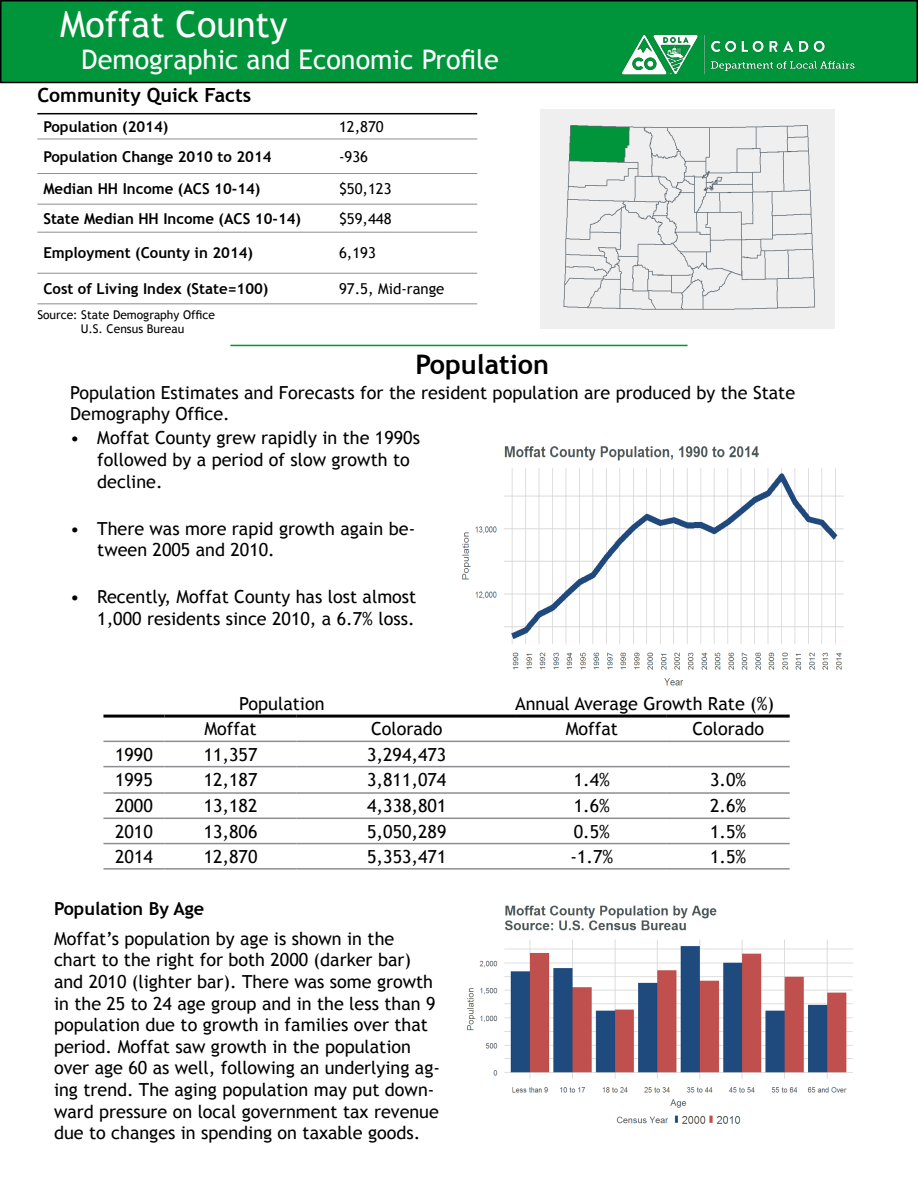
<style>
.page{position:relative;width:918px;height:1188px;background:#fff}
.page>*{position:absolute;margin:0;border:0;box-sizing:border-box;transform-origin:0 0}
.t1{font:36px "Trebuchet MS";color:#fff}
.t2{font:27px "Trebuchet MS";color:#fff}
.t3{font:700 27px "Trebuchet MS";color:#000}
.t4{font:700 19.5px "Trebuchet MS";color:#000}
.t5{font:18px/21.6px "Trebuchet MS";color:#000}
.t6{font:700 18px "Trebuchet MS";color:#000}
.t7{font:700 15px "Trebuchet MS";color:#000}
.t8{font:15px "Trebuchet MS";color:#000}
.t9{font:12px/14.4px "Trebuchet MS";color:#000}
</style>
<div class="page">
<div style="left:1px;top:1px;width:916px;height:81px;background:#00953a"></div>
<div style="left:0;top:0;width:918px;height:83px;border:2px solid #000"></div>
<img style="left:622px;top:34px;width:233px;height:41px">
<hr style="left:37px;top:113px;width:296px;height:1px;background:#000">
<hr style="left:333px;top:113px;width:144px;height:1px;background:#000">
<hr style="left:37px;top:139px;width:296px;height:1px;background:#8b8e90">
<hr style="left:333px;top:139px;width:144px;height:1px;background:#8b8e90">
<hr style="left:37px;top:173px;width:296px;height:1px;background:#8b8e90">
<hr style="left:37px;top:204px;width:296px;height:1px;background:#8b8e90">
<hr style="left:37px;top:232px;width:296px;height:1px;background:#8b8e90">
<hr style="left:37px;top:273px;width:296px;height:1px;background:#8b8e90">
<hr style="left:37px;top:303px;width:296px;height:1px;background:#8b8e90">
<hr style="left:333px;top:173px;width:144px;height:1px;background:#8b8e90">
<hr style="left:333px;top:204px;width:144px;height:1px;background:#8b8e90">
<hr style="left:333px;top:232px;width:144px;height:1px;background:#8b8e90">
<hr style="left:333px;top:273px;width:144px;height:1px;background:#8b8e90">
<hr style="left:333px;top:303px;width:144px;height:1px;background:#8b8e90">
<hr style="left:230px;top:345px;width:458px;height:1px;background:#00953a">
<img style="left:462px;top:446px;width:382px;height:240px">
<hr style="left:103px;top:715px;width:61px;height:3px;background:#000">
<hr style="left:164px;top:715px;width:133px;height:3px;background:#000">
<hr style="left:297px;top:715px;width:220px;height:3px;background:#000">
<hr style="left:517px;top:715px;width:150px;height:3px;background:#000">
<hr style="left:667px;top:715px;width:123px;height:3px;background:#000">
<hr style="left:103px;top:741px;width:61px;height:1px;background:#8b8d90">
<hr style="left:164px;top:741px;width:133px;height:1px;background:#8b8d90">
<hr style="left:297px;top:741px;width:220px;height:1px;background:#8b8d90">
<hr style="left:517px;top:741px;width:150px;height:1px;background:#8b8d90">
<hr style="left:667px;top:741px;width:123px;height:1px;background:#8b8d90">
<hr style="left:103px;top:766px;width:61px;height:1px;background:#8b8d90">
<hr style="left:164px;top:766px;width:133px;height:1px;background:#8b8d90">
<hr style="left:297px;top:766px;width:220px;height:1px;background:#8b8d90">
<hr style="left:517px;top:766px;width:150px;height:1px;background:#8b8d90">
<hr style="left:667px;top:766px;width:123px;height:1px;background:#8b8d90">
<hr style="left:103px;top:792px;width:61px;height:2px;background:#8b8d90">
<hr style="left:164px;top:792px;width:133px;height:2px;background:#8b8d90">
<hr style="left:297px;top:792px;width:220px;height:2px;background:#8b8d90">
<hr style="left:517px;top:792px;width:150px;height:2px;background:#8b8d90">
<hr style="left:667px;top:792px;width:123px;height:2px;background:#8b8d90">
<hr style="left:103px;top:818px;width:61px;height:1px;background:#8b8d90">
<hr style="left:164px;top:818px;width:133px;height:1px;background:#8b8d90">
<hr style="left:297px;top:818px;width:220px;height:1px;background:#8b8d90">
<hr style="left:517px;top:818px;width:150px;height:1px;background:#8b8d90">
<hr style="left:667px;top:818px;width:123px;height:1px;background:#8b8d90">
<hr style="left:103px;top:843px;width:61px;height:1px;background:#8b8d90">
<hr style="left:164px;top:843px;width:133px;height:1px;background:#8b8d90">
<hr style="left:297px;top:843px;width:220px;height:1px;background:#8b8d90">
<hr style="left:517px;top:843px;width:150px;height:1px;background:#8b8d90">
<hr style="left:667px;top:843px;width:123px;height:1px;background:#8b8d90">
<hr style="left:103px;top:868px;width:61px;height:2px;background:#8b8d90">
<hr style="left:164px;top:868px;width:133px;height:2px;background:#8b8d90">
<hr style="left:297px;top:868px;width:220px;height:2px;background:#8b8d90">
<hr style="left:517px;top:868px;width:150px;height:2px;background:#8b8d90">
<hr style="left:667px;top:868px;width:123px;height:2px;background:#8b8d90">
<img style="left:466px;top:905px;width:387px;height:219px">
<img style="left:540px;top:109px;width:295px;height:220px">
<h1 class="t1" style="left:60px;top:3px;width:229px">Moffat County</h1>
<h2 class="t2" style="left:81px;top:44px;width:419px">Demographic and Economic Profile</h2>
<p class="t4" style="left:37px;top:83px;width:216px">Community Quick Facts</p>
<p class="t7" style="left:43px;top:117px;width:127px">Population (2014)</p>
<p class="t8" style="left:339px;top:118px;width:46px">12,870</p>
<p class="t7" style="left:43px;top:147px;width:230px">Population Change 2010 to 2014</p>
<p class="t8" style="left:339px;top:148px;width:31px">-936</p>
<p class="t7" style="left:43px;top:180px;width:219px">Median HH Income (ACS 10-14)</p>
<p class="t8" style="left:339px;top:180px;width:54px">$50,123</p>
<p class="t7" style="left:43px;top:209px;width:259px">State Median HH Income (ACS 10-14)</p>
<p class="t8" style="left:339px;top:210px;width:54px">$59,448</p>
<p class="t7" style="left:43px;top:244px;width:211px">Employment (County in 2014)</p>
<p class="t8" style="left:339px;top:244px;width:38px">6,193</p>
<p class="t7" style="left:43px;top:279px;width:227px">Cost of Living Index (State=100)</p>
<p class="t8" style="left:339px;top:280px;width:107px">97.5, Mid-range</p>
<p class="t9" style="left:81px;top:308px;width:136px;text-indent:-43px">Source: State Demography Office<br>U.S. Census Bureau</p>
<h2 class="t3" style="left:415px;top:347px;width:135px">Population</h2>
<p class="t5" style="left:70px;top:382px;width:726px">Population Estimates and Forecasts for the resident population are produced by the State<br>Demography Office.</p>
<p class="t5" style="left:97px;top:427px;width:324px;text-indent:-27px">• Moffat County grew rapidly in the 1990s followed by a period of slow growth to decline.</p>
<p class="t5" style="left:97px;top:518px;width:320px;text-indent:-27px">• There was more rapid growth again be&shy;tween 2005 and 2010.</p>
<p class="t5" style="left:70px;top:586px;width:348px;text-align:right">• Recently, Moffat County has lost almost<br>1,000 residents since 2010, a 6.7% loss.</p>
<p class="t5" style="left:239px;top:693px;width:87px">Population</p>
<p class="t5" style="left:515px;top:693px;width:261px">Annual Average Growth Rate (%)</p>
<p class="t5" style="left:204px;top:718px;width:54px">Moffat</p>
<p class="t5" style="left:371px;top:718px;width:73px">Colorado</p>
<p class="t5" style="left:566px;top:718px;width:54px">Moffat</p>
<p class="t5" style="left:692px;top:718px;width:73px">Colorado</p>
<p class="t5" style="left:115px;top:744px;width:39px">1990</p>
<p class="t5" style="left:204px;top:744px;width:55px">11,357</p>
<p class="t5" style="left:367px;top:744px;width:81px">3,294,473</p>
<p class="t5" style="left:115px;top:769px;width:39px">1995</p>
<p class="t5" style="left:204px;top:769px;width:55px">12,187</p>
<p class="t5" style="left:367px;top:769px;width:81px">3,811,074</p>
<p class="t5" style="left:574px;top:769px;width:38px">1.4%</p>
<p class="t5" style="left:710px;top:769px;width:38px">3.0%</p>
<p class="t5" style="left:115px;top:795px;width:39px">2000</p>
<p class="t5" style="left:204px;top:795px;width:55px">13,182</p>
<p class="t5" style="left:367px;top:795px;width:81px">4,338,801</p>
<p class="t5" style="left:574px;top:795px;width:38px">1.6%</p>
<p class="t5" style="left:710px;top:795px;width:38px">2.6%</p>
<p class="t5" style="left:115px;top:821px;width:39px">2010</p>
<p class="t5" style="left:204px;top:821px;width:55px">13,806</p>
<p class="t5" style="left:367px;top:821px;width:81px">5,050,289</p>
<p class="t5" style="left:574px;top:821px;width:38px">0.5%</p>
<p class="t5" style="left:710px;top:821px;width:38px">1.5%</p>
<p class="t5" style="left:115px;top:846px;width:39px">2014</p>
<p class="t5" style="left:204px;top:846px;width:55px">12,870</p>
<p class="t5" style="left:367px;top:846px;width:81px">5,353,471</p>
<p class="t5" style="left:571px;top:846px;width:44px">-1.7%</p>
<p class="t5" style="left:710px;top:846px;width:38px">1.5%</p>
<p class="t6" style="left:54px;top:897px;width:152px">Population By Age</p>
<p class="t5" style="left:54px;top:928px;width:388px">Moffat’s population by age is shown in the chart to the right for both 2000 (darker bar) and 2010 (lighter bar). There was some growth in the 25 to 24 age group and in the less than 9 population due to growth in families over that period. Moffat saw growth in the population over age 60 as well, following an underlying ag&shy;ing trend. The aging population may put down&shy;ward pressure on local government tax revenue due to changes in spending on taxable goods.</p>
</div>
